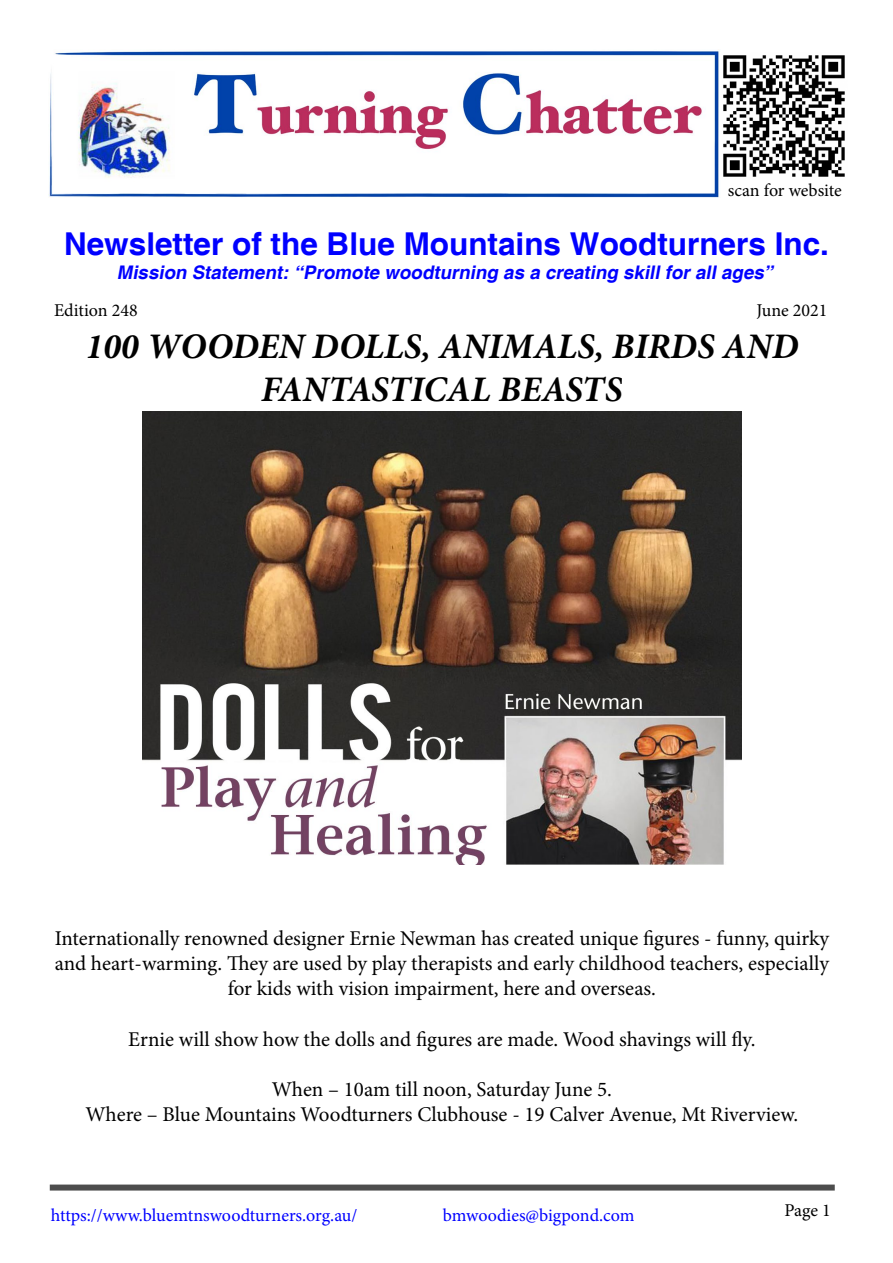
<style>
.page{position:relative;width:893px;height:1263px;background:#fff}
.page>*{position:absolute;margin:0;border:0;box-sizing:border-box;transform-origin:0 0}
.t1{font:italic 700 36px/43.2px "Minion Pro";color:#000;text-align:center}
.t2{font:700 31.5px "Helvetica";color:#00f}
.t3{font:21px/25.2px "Minion Pro";color:#000;text-align:center}
.t4{font:italic 700 18.75px "Helvetica";color:#00f}
.t5{font:18px "Minion Pro";letter-spacing:-.005em;color:#00f}
.t6{font:18px "Minion Pro";color:#000}
</style>
<div class="page">
<img style="left:49px;top:51px;width:670px;height:147px">
<div style="left:50px;top:1184px;width:785px;height:6px;background:#4d4d4d"></div>
<img style="left:723px;top:55px;width:122px;height:122px">
<img style="left:142px;top:411px;width:599px;height:453px">
<p class="t6" style="left:728px;top:178px;width:116px">scan for website</p>
<h2 class="t2" style="left:64px;top:225px;width:766px">Newsletter of the Blue Mountains Woodturners Inc.</h2>
<p class="t4" style="left:117px;top:261px;width:662px">Mission Statement:“Promote woodturning as a creating skillforallages”</p>
<p class="t6" style="left:54px;top:298px;width:85px">Edition 248</p>
<p class="t6" style="left:756px;top:298px;width:72px">June 2021</p>
<h1 class="t1" style="left:85px;top:324px;width:714px">100 WOODEN DOLLS, ANIMALS, BIRDS AND<br>FANTASTICAL BEASTS</h1>
<p class="t3" style="left:55px;top:925px;width:776px">Internationally renowned designer Ernie Newman has created unique figures - funny, quirky and heart-warming. They are used by play therapists and early childhood teachers, especially for kids with vision impairment, here and overseas.</p>
<p class="t3" style="left:128px;top:1026px;width:629px">Ernie will show how the dolls and figures are made. Wood shavings will fly.</p>
<p class="t3" style="left:86px;top:1077px;width:714px">When – 10am till noon, Saturday June 5.<br>Where – Blue Mountains Woodturners Clubhouse - 19 Calver Avenue, Mt Riverview.</p>
<p class="t5" style="left:51px;top:1203px;width:308px">https://www.bluemtnswoodturners.org.au/</p>
<p class="t5" style="left:443px;top:1203px;width:193px">bmwoodies@bigpond.com</p>
<p class="t6" style="left:784px;top:1198px;width:48px">Page 1</p>
</div>
